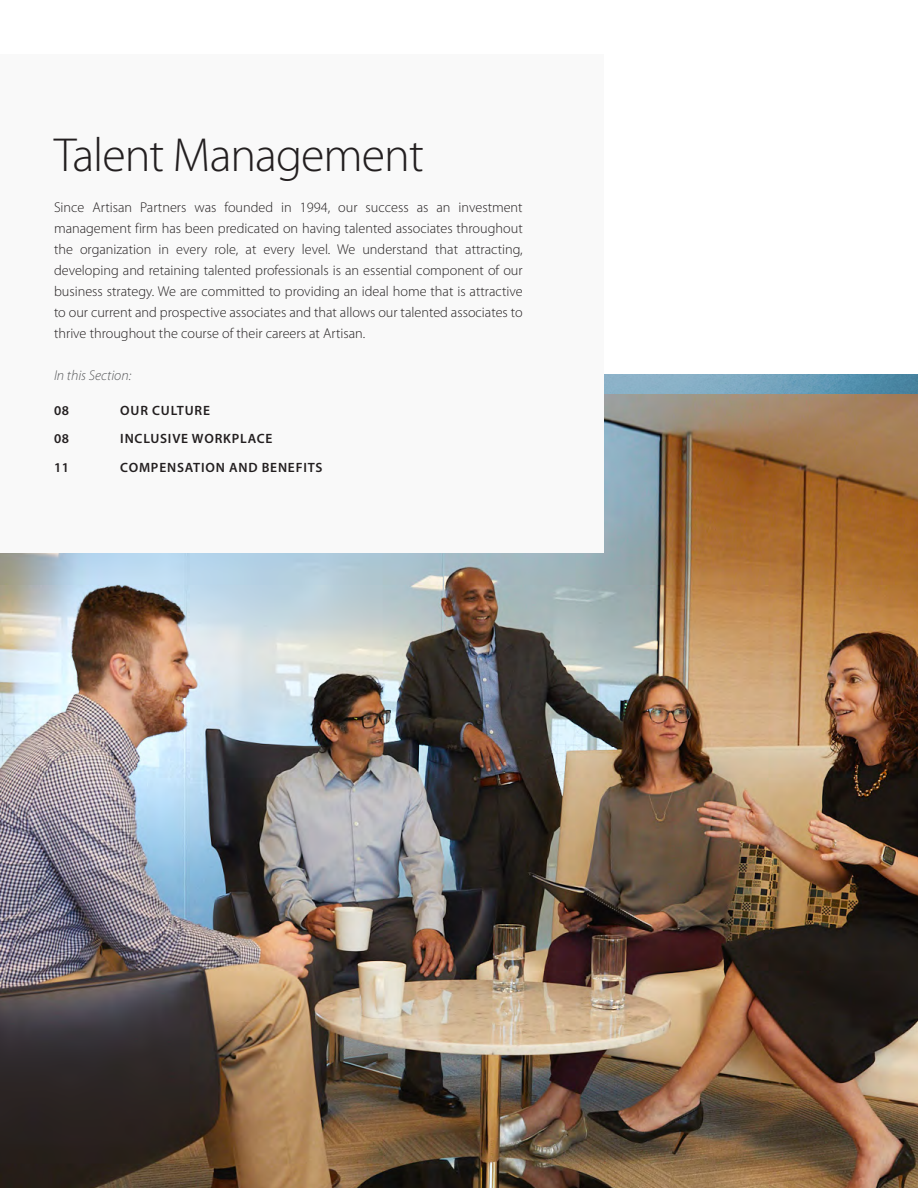
<style>
.page{position:relative;width:918px;height:1188px;background:#fff}
.page>*{position:absolute;margin:0;border:0;box-sizing:border-box;transform-origin:0 0}
.Main_Heading{font:300 48px "Myriad Pro";letter-spacing:-.02em;color:#231f20}
.Body{font:300 14.25px/21px "Myriad Pro";color:#231f20;text-align:justify}
.In_this_Section_Text{font:italic 300 14.25px "Myriad Pro";color:#57585a}
.TOC_Page{font:600 13.5px "Myriad Pro";letter-spacing:.06em;color:#231f20}
</style>
<div class="page">
<img style="left:0;top:375px;width:918px;height:813px">
<div style="left:0;top:54px;width:604px;height:499px;background:#f9f9f9"></div>
<p class="Main_Heading" style="left:54px;top:129px;width:371px">Talent Management</p>
<p class="Body" style="left:54px;top:197px;width:470px">Since Artisan Partners was founded in 1994, our success as an investment management firm has been predicated on having talented associates throughout the organization in every role, at every level. We understand that attracting, developing and retaining talented professionals is an essential component of our business strategy. We are committed to providing an ideal home that is attractive to our current and prospective associates and that allows our talented associates to thrive throughout the course of their careers at Artisan.</p>
<p class="In_this_Section_Text" style="left:54px;top:367px;width:79px">In this Section:</p>
<p class="TOC_Page" style="left:54px;top:403px;width:17px">08</p>
<p class="TOC_Page" style="left:120px;top:403px;width:91px">OUR CULTURE</p>
<p class="TOC_Page" style="left:54px;top:431px;width:17px">08</p>
<p class="TOC_Page" style="left:120px;top:431px;width:154px">INCLUSIVE WORKPLACE</p>
<p class="TOC_Page" style="left:54px;top:460px;width:17px">11</p>
<p class="TOC_Page" style="left:120px;top:460px;width:204px">COMPENSATION AND BENEFITS</p>
</div>
